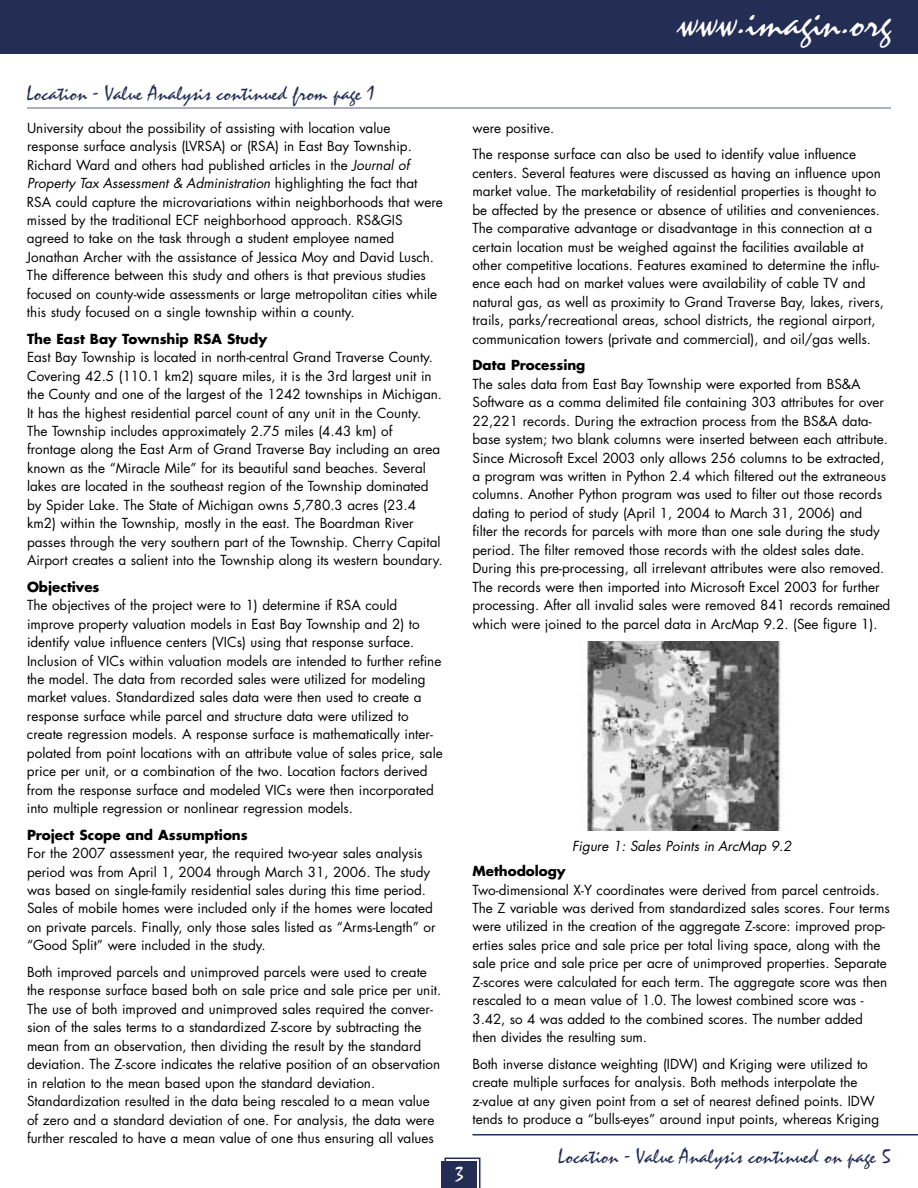
<style>
.page{position:relative;width:918px;height:1188px;background:#fff}
.page>*{position:absolute;margin:0;border:0;box-sizing:border-box;transform-origin:0 0}
.t1{font:40.5px "Mistral";color:#fff}
.t2{font:21px "Mistral";color:#242e55}
.t3{font:21px "Mistral";color:#fff}
.t4{font:13.5px/18.5px "Futura";color:#000}
.t5{font:700 13.5px "Futura";color:#000}
.t6{font:italic 13.5px "Futura";color:#000}
.s1{font-style:italic}
</style>
<div class="page">
<div style="left:0;top:0;width:918px;height:54px;background:#242e55"></div>
<svg style="left:444px;top:1158px;width:36px;height:30px"></svg>
<div style="left:441px;top:1161px;width:36px;height:27px;background:#242e55"></div>
<hr style="left:27px;top:107px;width:864px;height:2px;background:#9297aa">
<hr style="left:472px;top:1134px;width:446px;height:2px;background:#242e55">
<img style="left:586px;top:641px;width:198px;height:189px">
<h1 class="t1" style="left:677px;top:-4px;width:215px">www.imagin.org</h1>
<h2 class="t2" style="left:27px;top:79px;width:349px">Location - Value Analysis continued from page 1</h2>
<p class="t4" style="left:27px;top:120px;width:418px">University about the possibility of assisting with location value response surface analysis (LVRSA) or (RSA) in East Bay Township.<br>Richard Ward and others had published articles in the <span class="s1">Journal of Property Tax Assessment &amp; Administration</span> highlighting the fact that RSA could capture the microvariations within neighborhoods that were missed by the traditional ECF neighborhood approach. RS&amp;GIS agreed to take on the task through a student employee named Jonathan Archer with the assistance of Jessica Moy and David Lusch.<br>The difference between this study and others is that previous studies focused on county-wide assessments or large metropolitan cities while this study focused on a single township within a county.</p>
<p class="t5" style="left:27px;top:333px;width:242px">The East Bay Township RSA Study</p>
<p class="t4" style="left:27px;top:349px;width:417px">East Bay Township is located in north-central Grand Traverse County.<br>Covering 42.5 (110.1 km2) square miles, it is the 3rd largest unit in the County and one of the largest of the 1242 townships in Michigan.<br>It has the highest residential parcel count of any unit in the County.<br>The Township includes approximately 2.75 miles (4.43 km) of frontage along the East Arm of Grand Traverse Bay including an area known as the “Miracle Mile” for its beautiful sand beaches. Several lakes are located in the southeast region of the Township dominated by Spider Lake. The State of Michigan owns 5,780.3 acres (23.4 km2) within the Township, mostly in the east. The Boardman River passes through the very southern part of the Township. Cherry Capital Airport creates a salient into the Township along its western boundary.</p>
<p class="t5" style="left:27px;top:580px;width:74px">Objectives</p>
<p class="t4" style="left:27px;top:597px;width:417px">The objectives of the project were to 1) determine if RSA could improve property valuation models in East Bay Township and 2) to identify value influence centers (VICs) using that response surface.<br>Inclusion of VICs within valuation models are intended to further refine the model. The data from recorded sales were utilized for modeling market values. Standardized sales data were then used to create a response surface while parcel and structure data were utilized to create regression models. A response surface is mathematically inter&shy;polated from point locations with an attribute value of sales price, sale price per unit, or a combination of the two. Location factors derived from the response surface and modeled VICs were then incorporated into multiple regression or nonlinear regression models.</p>
<p class="t5" style="left:27px;top:828px;width:222px">Project Scope and Assumptions</p>
<p class="t4" style="left:27px;top:845px;width:410px">For the 2007 assessment year, the required two-year sales analysis period was from April 1, 2004 through March 31, 2006. The study was based on single-family residential sales during this time period.<br>Sales of mobile homes were included only if the homes were located on private parcels. Finally, only those sales listed as “Arms-Length” or “Good Split” were included in the study.</p>
<p class="t4" style="left:27px;top:964px;width:416px">Both improved parcels and unimproved parcels were used to create the response surface based both on sale price and sale price per unit.<br>The use of both improved and unimproved sales required the conver&shy;sion of the sales terms to a standardized Z-score by subtracting the mean from an observation, then dividing the result by the standard deviation. The Z-score indicates the relative position of an observation in relation to the mean based upon the standard deviation.<br>Standardization resulted in the data being rescaled to a mean value of zero and a standard deviation of one. For analysis, the data were further rescaled to have a mean value of one thus ensuring all values</p>
<p class="t4" style="left:472px;top:116px;width:385px;line-height:26.5px">were positive.<br>The response surface can also be used to identify value influence</p>
<p class="t4" style="left:472px;top:165px;width:413px">centers. Several features were discussed as having an influence upon market value. The marketability of residential properties is thought to be affected by the presence or absence of utilities and conveniences.<br>The comparative advantage or disadvantage in this connection at a certain location must be weighed against the facilities available at other competitive locations. Features examined to determine the influ&shy;ence each had on market values were availability of cable TV and natural gas, as well as proximity to Grand Traverse Bay, lakes, rivers, trails, parks/recreational areas, school districts, the regional airport, communication towers (private and commercial), and oil/gas wells.</p>
<p class="t5" style="left:472px;top:359px;width:114px">Data Processing</p>
<p class="t4" style="left:472px;top:376px;width:419px">The sales data from East Bay Township were exported from BS&amp;A Software as a comma delimited file containing 303 attributes for over 22,221 records. During the extraction process from the BS&amp;A data&shy;base system; two blank columns were inserted between each attribute.<br>Since Microsoft Excel 2003 only allows 256 columns to be extracted, a program was written in Python 2.4 which filtered out the extraneous columns. Another Python program was used to filter out those records dating to period of study (April 1, 2004 to March 31, 2006) and filter the records for parcels with more than one sale during the study period. The filter removed those records with the oldest sales date.<br>During this pre-processing, all irrelevant attributes were also removed.<br>The records were then imported into Microsoft Excel 2003 for further processing. After all invalid sales were removed 841 records remained which were joined to the parcel data in ArcMap 9.2. (See figure 1).</p>
<h2 class="t3" style="left:454px;top:1160px;width:11px">3</h2>
<p class="t6" style="left:572px;top:840px;width:221px">Figure 1: Sales Points in ArcMap 9.2</p>
<p class="t5" style="left:472px;top:865px;width:95px">Methodology</p>
<p class="t4" style="left:472px;top:882px;width:419px">Two-dimensional X-Y coordinates were derived from parcel centroids.<br>The Z variable was derived from standardized sales scores. Four terms were utilized in the creation of the aggregate Z-score: improved prop&shy;erties sales price and sale price per total living space, along with the sale price and sale price per acre of unimproved properties. Separate Z-scores were calculated for each term. The aggregate score was then rescaled to a mean value of 1.0. The lowest combined score was - 3.42, so 4 was added to the combined scores. The number added then divides the resulting sum.</p>
<p class="t4" style="left:472px;top:1056px;width:408px">Both inverse distance weighting (IDW) and Kriging were utilized to create multiple surfaces for analysis. Both methods interpolate the z-value at any given point from a set of nearest defined points. IDW tends to produce a “bulls-eyes” around input points, whereas Kriging</p>
<h2 class="t2" style="left:558px;top:1142px;width:334px">Location - Value Analysis continued on page 5</h2>
</div>
